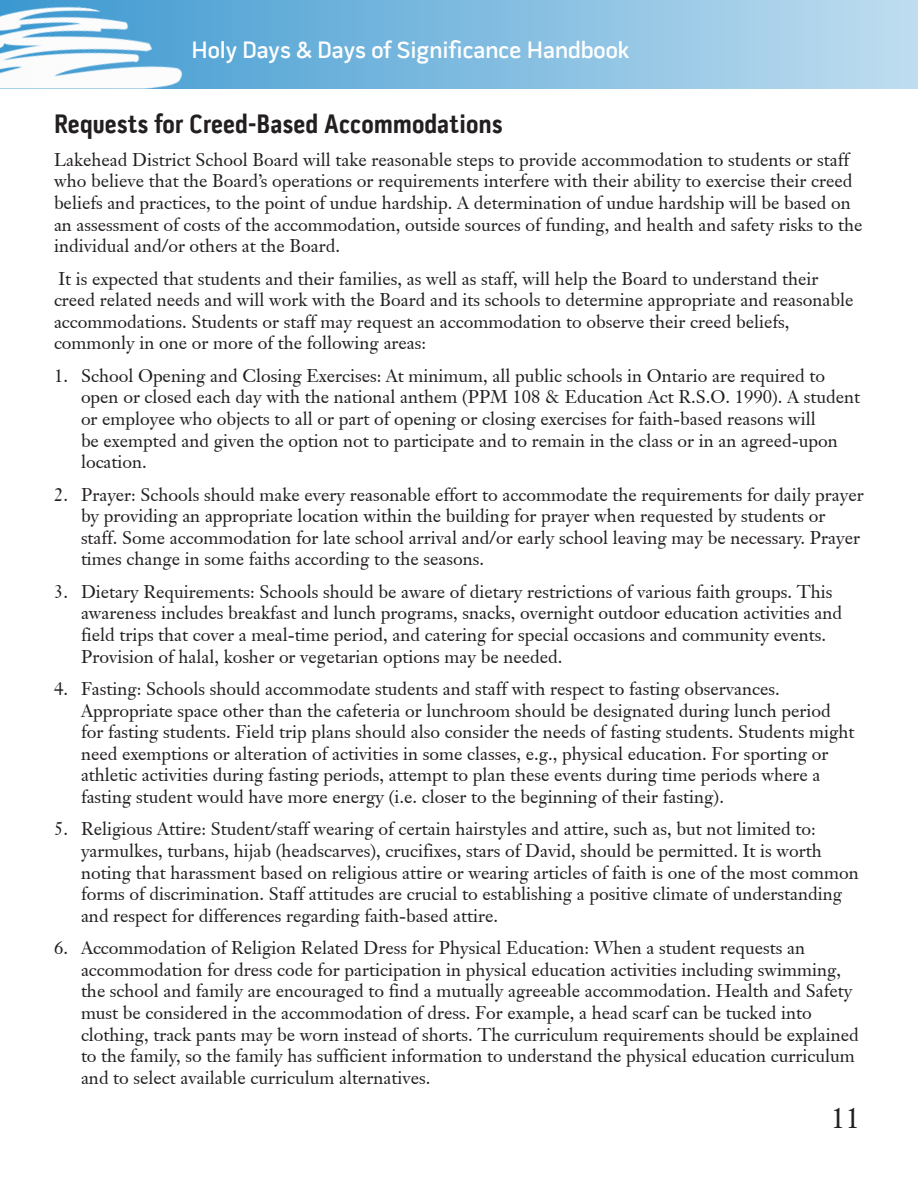
<style>
.page{position:relative;width:918px;height:1188px;background:#fff}
.page>*{position:absolute;margin:0;border:0;box-sizing:border-box;transform-origin:0 0}
.t1{font:28.5px "Janson S Si";color:#231f20}
.t2{font:700 27px "Pill Gothic 300 mg";color:#231f20}
.t3{font:600 24px "Pill Gothic 600 mg";color:#fff}
.t4{font:18px/21.6px "Janson S Si";color:#231f20}
</style>
<div class="page">
<svg style="left:202px;top:0;width:716px;height:89px;background:#8bc1e2"></svg>
<img style="left:0;top:0;width:202px;height:89px">
<h3 class="t3" style="left:191px;top:35px;width:440px">Holy Days &amp; Days of Significance Handbook</h3>
<p class="t2" style="left:54px;top:108px;width:450px">Requests for Creed-Based Accommodations</p>
<p class="t4" style="left:54px;top:149px;width:810px">Lakehead District School Board will take reasonable steps to provide accommodation to students or staff who believe that the Board’s operations or requirements interfere with their ability to exercise their creed beliefs and practices, to the point of undue hardship. A determination of undue hardship will be based on an assessment of costs of the accommodation, outside sources of funding, and health and safety risks to the individual and/or others at the Board.</p>
<p class="t4" style="left:54px;top:267px;width:801px">It is expected that students and their families, as well as staff, will help the Board to understand their creed related needs and will work with the Board and its schools to determine appropriate and reasonable accommodations. Students or staff may request an accommodation to observe their creed beliefs, commonly in one or more of the following areas:</p>
<p class="t4" style="left:81px;top:365px;width:781px;text-indent:-27px">1. School Opening and Closing Exercises: At minimum, all public schools in Ontario are required to open or closed each day with the national anthem (PPM 108 &amp; Education Act R.S.O. 1990). A student or employee who objects to all or part of opening or closing exercises for faith-based reasons will<br>be exempted and given the option not to participate and to remain in the class or in an agreed-upon location.</p>
<p class="t4" style="left:81px;top:483px;width:784px;text-indent:-27px">2. Prayer: Schools should make every reasonable effort to accommodate the requirements for daily prayer by providing an appropriate location within the building for prayer when requested by students or staff. Some accommodation for late school arrival and/or early school leaving may be necessary. Prayer times change in some faiths according to the seasons.</p>
<p class="t4" style="left:81px;top:581px;width:763px;text-indent:-27px">3. Dietary Requirements: Schools should be aware of dietary restrictions of various faith groups. This awareness includes breakfast and lunch programs, snacks, overnight outdoor education activities and field trips that cover a meal-time period, and catering for special occasions and community events.<br>Provision of halal, kosher or vegetarian options may be needed.</p>
<p class="t4" style="left:81px;top:678px;width:775px;text-indent:-27px">4. Fasting: Schools should accommodate students and staff with respect to fasting observances.<br>Appropriate space other than the cafeteria or lunchroom should be designated during lunch period for fasting students. Field trip plans should also consider the needs of fasting students. Students might need exemptions or alteration of activities in some classes, e.g., physical education. For sporting or athletic activities during fasting periods, attempt to plan these events during time periods where a fasting student would have more energy (i.e. closer to the beginning of their fasting).</p>
<p class="t4" style="left:81px;top:818px;width:779px;text-indent:-27px">5. Religious Attire: Student/staff wearing of certain hairstyles and attire, such as, but not limited to: yarmulkes, turbans, hijab (headscarves), crucifixes, stars of David, should be permitted. It is worth noting that harassment based on religious attire or wearing articles of faith is one of the most common forms of discrimination. Staff attitudes are crucial to establishing a positive climate of understanding and respect for differences regarding faith-based attire.</p>
<p class="t4" style="left:81px;top:937px;width:779px;text-indent:-27px">6. Accommodation of Religion Related Dress for Physical Education: When a student requests an accommodation for dress code for participation in physical education activities including swimming, the school and family are encouraged to find a mutually agreeable accommodation. Health and Safety must be considered in the accommodation of dress. For example, a head scarf can be tucked into clothing, track pants may be worn instead of shorts. The curriculum requirements should be explained to the family, so the family has sufficient information to understand the physical education curriculum and to select available curriculum alternatives.</p>
<p class="t1" style="left:831px;top:1099px;width:31px">11</p>
</div>
